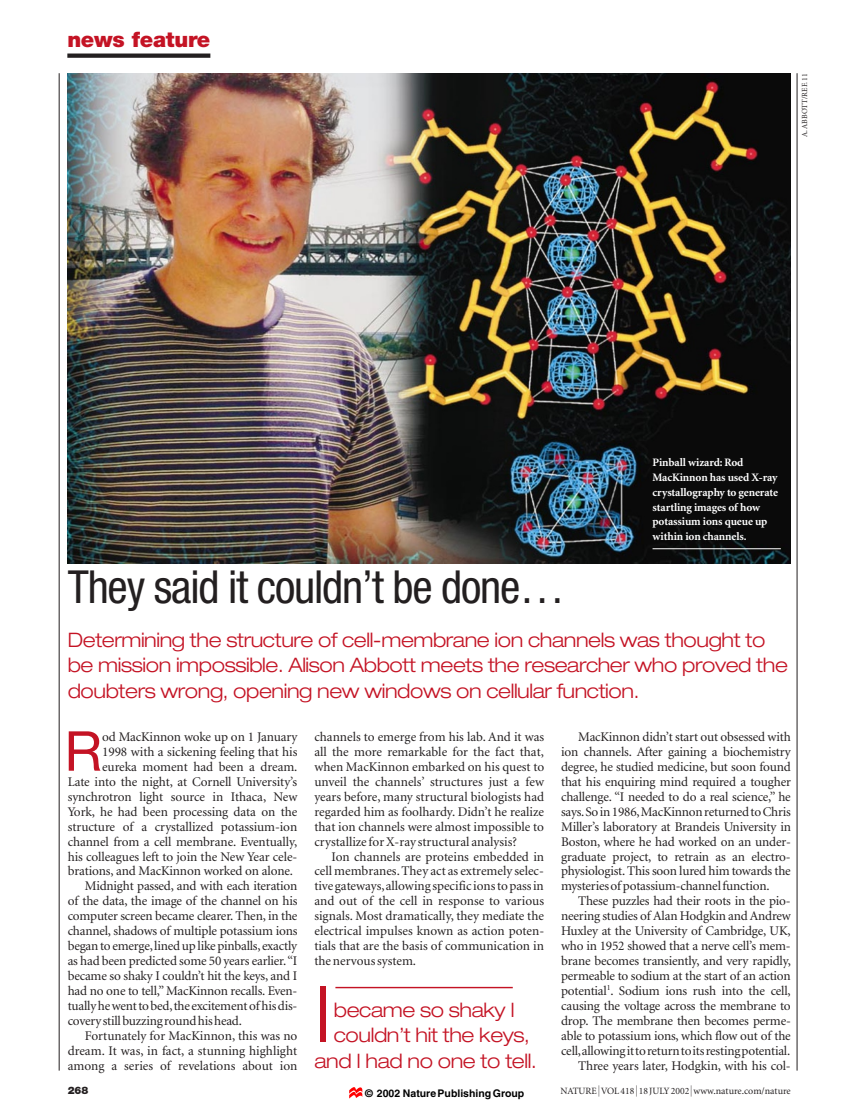
<style>
.page{position:relative;width:864px;height:1115px;background:#fff}
.page>*{position:absolute;margin:0;border:0;box-sizing:border-box;transform-origin:0 0}
.t1{font:300 expanded 77.85px "Helvetica Neue";color:#c41324}
.t2{font:55.05px "Helvetica Neue";color:#c41324}
.t3{font:condensed 45.6px "Helvetica Neue";letter-spacing:-.025em;color:#231f20}
.t4{font:900 21.3px "Helvetica Neue";letter-spacing:-.01em;color:#c41324}
.t5{font:300 expanded 19.95px/25.7px "Helvetica Neue";letter-spacing:-.02em;color:#c41324}
.t6{font:13.2px/15px "Minion";letter-spacing:-.015em;color:#231f20;text-align:justify}
.t7{font:700 11.4px/15px "Minion";letter-spacing:-.01em;color:#fff}
.t8{font:700 10.5px "Helvetica";color:#000}
.t9{font:900 10.35px "Helvetica Neue";color:#231f20}
.t10{font:9.6px "Minion";color:#231f20}
.t11{font:7.8px "Minion";color:#231f20}
.s1{font-family:"Unica SB";font-weight:300;font-size:11.4px;color:#fff}
.s2{font-size:10.05px;color:#fff}
.s3{font-family:"Unica SB";font-weight:300;font-size:11.4px}
.s4{font-size:10.05px}
</style>
<div class="page">
<hr style="left:59px;top:73px;width:1px;height:997px;background:#231f20">
<img style="left:68px;top:73px;width:723px;height:490px">
<hr style="left:797px;top:73px;width:1px;height:997px;background:#231f20">
<div style="left:67px;top:53px;width:143px;height:5px;background:#231f20"></div>
<hr style="left:335px;top:986px;width:178px;height:2px;background:#c41324">
<hr style="left:653px;top:548px;width:128px;height:1px;background:#fff">
<svg style="left:349px;top:1087px;width:13px;height:11px"></svg>
<h3 class="t4" style="left:67px;top:32px;width:145px">news feature</h3>
<p class="t11" style="left:802px;top:137px;width:65px;rotate:-90deg">A. ABBOTT/REF. 11</p>
<p class="t7" style="left:653px;top:455px;width:127px">Pinball wizard: Rod<br>MacKinnon has used X-ray crystallography to generate startling images of how potassium ions queue up within ion channels.</p>
<h3 class="t3" style="left:68px;top:570px;width:499px">They said it couldn’t be done…</h3>
<h3 class="t5" style="left:68px;top:628px;width:722px">Determining the structure of cell-membrane ion channels was thought to be mission impossible. Alison Abbott meets the researcher who proved the doubters wrong, opening new windows on cellular function.</h3>
<h2 class="t2" style="left:64px;top:731px;width:39px">R</h2>
<p class="t6" style="left:102px;top:730px;width:197px">od MacKinnon woke up on 1 January</p>
<p class="t6" style="left:102px;top:745px;width:197px">1998 with a sickening feeling that his</p>
<p class="t6" style="left:102px;top:760px;width:197px">eureka moment had been a dream.</p>
<p class="t6" style="left:68px;top:775px;width:231px">Late into the night, at Cornell University’s</p>
<p class="t6" style="left:68px;top:790px;width:231px">synchrotron light source in Ithaca, New</p>
<p class="t6" style="left:68px;top:805px;width:231px">York, he had been processing data on the</p>
<p class="t6" style="left:68px;top:820px;width:231px">structure of a crystallized potassium-ion</p>
<p class="t6" style="left:68px;top:835px;width:231px">channel from a cell membrane. Eventually,</p>
<p class="t6" style="left:68px;top:850px;width:231px">his colleagues left to join the New Year cele-</p>
<p class="t6" style="left:68px;top:864px;width:227px">brations, and MacKinnon worked on alone.</p>
<p class="t6" style="left:85px;top:879px;width:214px">Midnight passed, and with each iteration</p>
<p class="t6" style="left:68px;top:894px;width:231px">of the data, the image of the channel on his</p>
<p class="t6" style="left:68px;top:909px;width:231px">computer screen became clearer. Then, in the</p>
<p class="t6" style="left:68px;top:924px;width:231px">channel, shadows of multiple potassium ions</p>
<p class="t6" style="left:68px;top:939px;width:231px">began to emerge,lined up like pinballs,exactly</p>
<p class="t6" style="left:68px;top:954px;width:231px">as had been predicted some 50 years earlier.“I</p>
<p class="t6" style="left:68px;top:969px;width:231px">became so shaky I couldn’t hit the keys, and I</p>
<p class="t6" style="left:68px;top:984px;width:231px">had no one to tell,” MacKinnon recalls. Even-</p>
<p class="t6" style="left:68px;top:999px;width:231px">tually he went to bed,the excitement of his dis-</p>
<p class="t6" style="left:68px;top:1014px;width:176px">covery still buzzing round his head.</p>
<p class="t6" style="left:85px;top:1029px;width:214px">Fortunately for MacKinnon, this was no</p>
<p class="t6" style="left:68px;top:1044px;width:231px">dream. It was, in fact, a stunning highlight</p>
<p class="t6" style="left:68px;top:1059px;width:231px">among a series of revelations about ion</p>
<p class="t6" style="left:314px;top:730px;width:231px">channels to emerge from his lab. And it was all the more remarkable for the fact that, when MacKinnon embarked on his quest to unveil the channels’ structures just a few years before, many structural biologists had regarded him as foolhardy. Didn’t he realize that ion channels were almost impossible to crystallize for X-ray structural analysis?</p>
<p class="t6" style="left:314px;top:850px;width:231px;text-indent:17px">Ion channels are proteins embedded in cell membranes. They act as extremely selec&shy;tive gateways,allowing specific ions to pass in and out of the cell in response to various signals. Most dramatically, they mediate the electrical impulses known as action poten&shy;tials that are the basis of communication in the nervous system.</p>
<h1 class="t1" style="left:314px;top:986px;width:19px">I</h1>
<h3 class="t5" style="left:334px;top:998px;width:182px">became so shaky I</h3>
<h3 class="t5" style="left:334px;top:1024px;width:197px">couldn’t hit the keys,</h3>
<h3 class="t5" style="left:314px;top:1049px;width:224px">and I had no one to tell.</h3>
<p class="t6" style="left:561px;top:730px;width:231px;text-indent:17px">MacKinnon didn’t start out obsessed with ion channels. After gaining a biochemistry degree, he studied medicine, but soon found that his enquiring mind required a tougher challenge. “I needed to do a real science,” he says.So in 1986,MacKinnon returned to Chris Miller’s laboratory at Brandeis University in Boston, where he had worked on an under&shy;graduate project, to retrain as an electro&shy;physiologist. This soon lured him towards the mysteries of potassium-channel function.</p>
<p class="t6" style="left:561px;top:894px;width:231px;text-align:right">These puzzles had their roots in the pio&shy;neering studies of Alan Hodgkin and Andrew Huxley at the University of Cambridge, UK, who in 1952 showed that a nerve cell’s mem&shy;brane becomes transiently, and very rapidly, permeable to sodium at the start of an action potential<sup>1</sup>. Sodium ions rush into the cell, causing the voltage across the membrane to drop. The membrane then becomes perme&shy;able to potassium ions, which flow out of the cell,allowing it to return to its resting potential.<br>Three years later, Hodgkin, with his col-</p>
<p class="t9" style="left:68px;top:1086px;width:22px">268</p>
<p class="t10" style="left:537px;top:1086px;width:255px"><span class="s1">|</span> <span class="s2">www</span>NATURE<span class="s3">|</span> VOL 418 <span class="s3">|</span> 18 JULY 2002 <span class="s3">|</span> <span class="s4">www.nature.com/nature</span></p>
<p class="t8" style="left:365px;top:1087px;width:161px">© 2002 Nature PublishingGroup</p>
</div>
